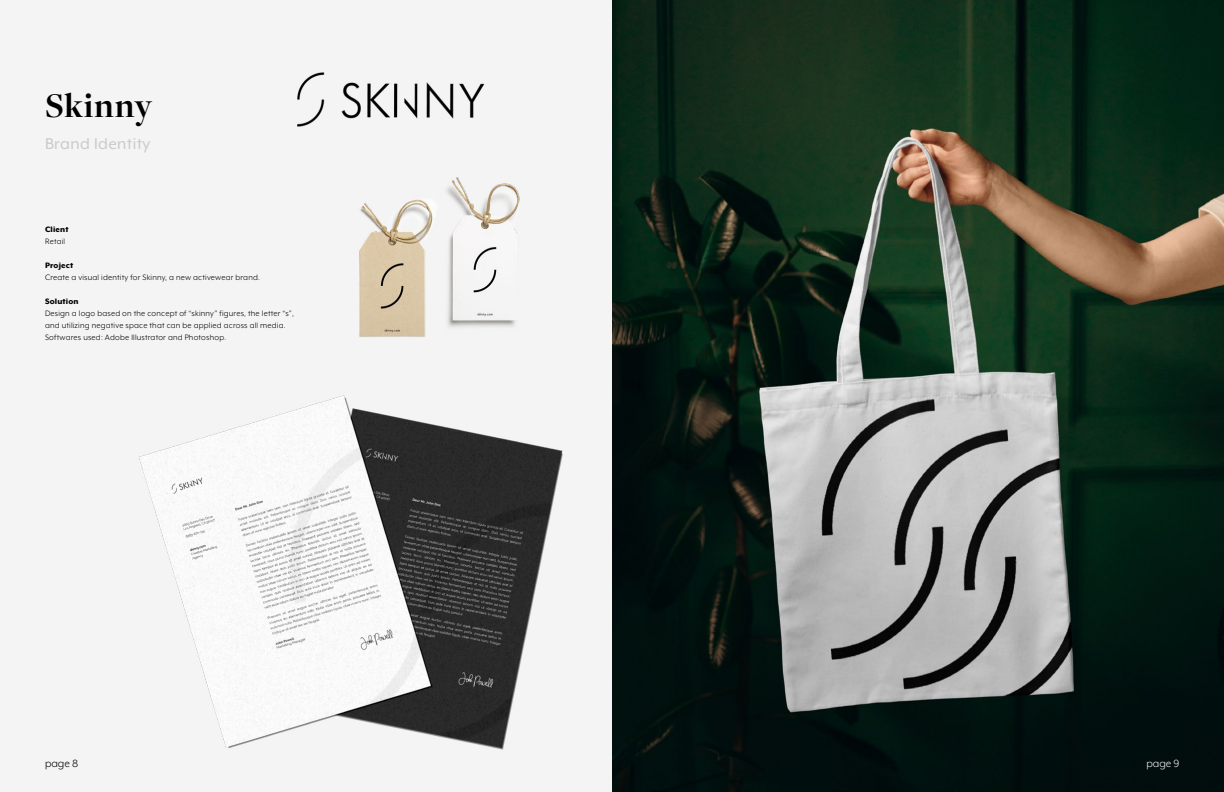
<style>
.page{position:relative;width:1224px;height:792px;background:#f4f4f4}
.page>*{position:absolute;margin:0;border:0;box-sizing:border-box;transform-origin:0 0}
.t1{font:700 36px "Freight Disp Pro";letter-spacing:.02em;color:#000}
.t2{font:18px "Mr Eaves XL Mod OT";letter-spacing:.02em;color:#cbcaca}
.t3{font:12px "Mr Eaves XL Mod OT";color:#000}
.t4{font:12px "Mr Eaves XL Mod OT";color:#f4f4f4}
.t5{font:9px/12px "Mr Eaves XL Mod OT";letter-spacing:.02em;color:#000}
.t6{font:800 9px "Mr Eaves XL Mod OT";letter-spacing:.02em;color:#000}
</style>
<div class="page">
<img style="left:612px;top:0;width:612px;height:792px">
<img style="left:297px;top:72px;width:188px;height:55px">
<img style="left:359px;top:177px;width:161px;height:160px">
<img style="left:139px;top:348px;width:548px;height:444px">
<h1 class="t1" style="left:45px;top:82px;width:108px">Skinny</h1>
<h2 class="t2" style="left:45px;top:134px;width:107px">Brand Identity</h2>
<p class="t6" style="left:45px;top:224px;width:25px">Client</p>
<p class="t5" style="left:45px;top:235px;width:22px">Retail</p>
<p class="t6" style="left:45px;top:260px;width:30px">Project</p>
<p class="t5" style="left:45px;top:271px;width:216px">Create a visual identity for Skinny, a new activewear brand.</p>
<p class="t6" style="left:45px;top:296px;width:35px">Solution</p>
<p class="t5" style="left:45px;top:307px;width:251px">Design a logo based on the concept of “skinny” figures, the letter “s”, and utilizing negative space that can be applied across all media.<br>Softwares used: Adobe Illustrator and Photoshop.</p>
<h3 class="t3" style="left:45px;top:757px;width:35px">page 8</h3>
<h3 class="t4" style="left:1146px;top:757px;width:35px">page 9</h3>
</div>
